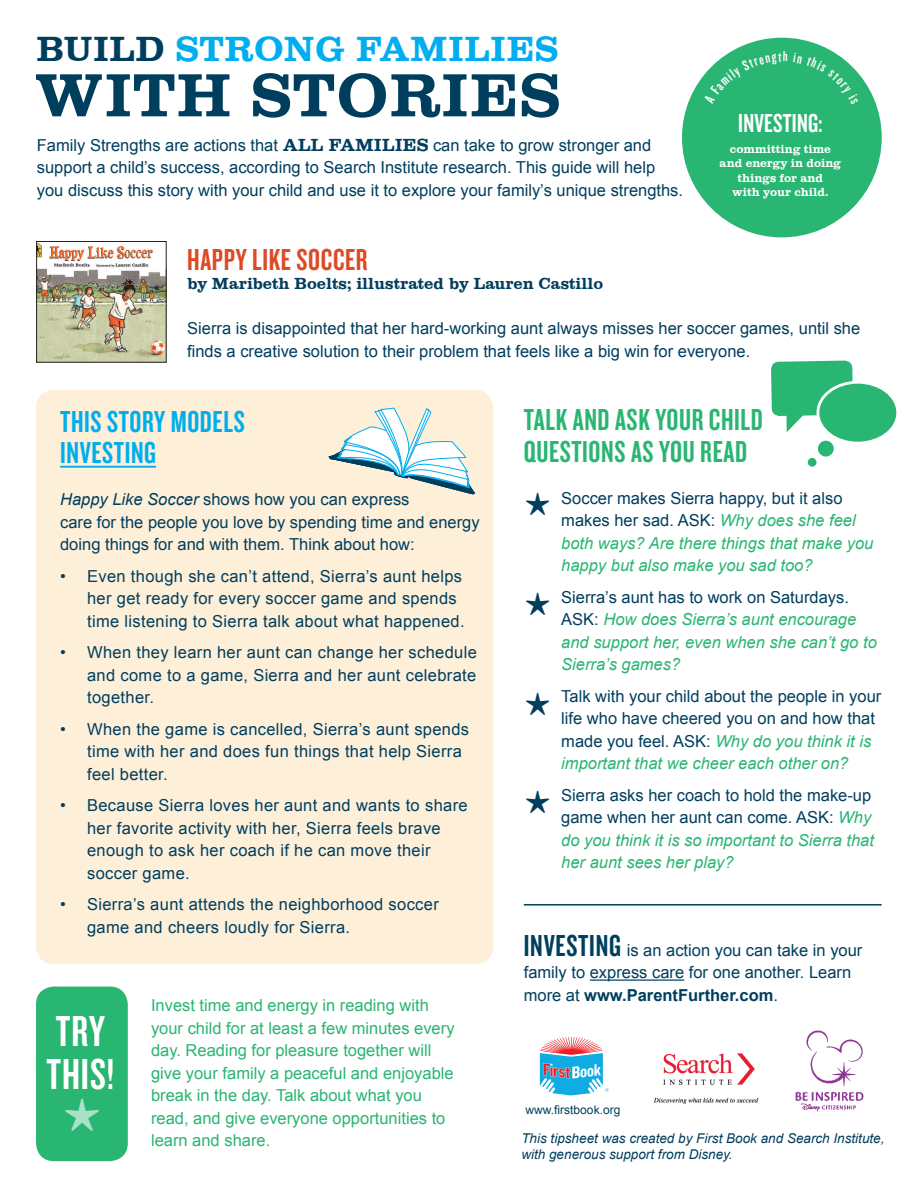
<style>
.page{position:relative;width:918px;height:1188px;background:#fff}
.page>*{position:absolute;margin:0;border:0;box-sizing:border-box;transform-origin:0 0}
.t1{font:63px "Clarendon";letter-spacing:.01em;color:#003e5e}
.t2{font:45px/43.5px "Knockout 48 Featherweight";letter-spacing:.02em;color:#fff}
.t3{font:36px "Clarendon";letter-spacing:.01em;color:#00aeef}
.t4{font:31.5px "Knockout 48 Featherweight";letter-spacing:.02em;color:#29b572}
.t5{font:31.5px "Knockout 48 Featherweight";letter-spacing:.02em;color:#00aeef}
.t6{font:31.5px "Knockout 48 Featherweight";letter-spacing:.02em;color:#dc4a26}
.t7{font:27px "Knockout 48 Featherweight";letter-spacing:.01em;color:#fff}
.t8{font:16.5px/22.5px "Arial";color:#003e5e}
.t9{font:16.5px/22.5px "Arial";letter-spacing:.02em;color:#003e5e}
.t10{font:italic 16.5px/22.5px "Arial";color:#29b572}
.t11{font:16.5px/22.5px "Arial";color:#29b572}
.t12{font:16.5px "Clarendon";color:#003e5e}
.t13{font:italic 13.5px/16.2px "Arial";color:#003e5e}
.t14{font:12px "Clarendon";color:#fff}
.t15{font:12px "Arial";color:#003e5e}
.s1{color:#003e5e}
.s2{font-family:"Clarendon";font-size:18px}
.s3{font-style:italic}
.s4{font-style:normal;color:#003e5e}
.s5{font-style:italic;color:#29b572}
.s6{font-family:"Knockout 48 Featherweight";font-size:31.5px}
.s7{font-weight:700}
</style>
<div class="page">
<svg style="left:539px;top:1037px;width:70px;height:59px"></svg>
<img style="left:653px;top:1053px;width:106px;height:51px">
<img style="left:795px;top:1030px;width:69px;height:82px">
<div style="left:682px;top:38px;width:200px;height:199px;background:#29b572;border-radius:50%"></div>
<div style="left:36px;top:987px;width:92px;height:174px;background:#29b572;border-radius:18px"></div>
<div style="left:36px;top:390px;width:457px;height:574px;background:#feefd9;border-radius:18px"></div>
<img style="left:38px;top:243px;width:127px;height:118px">
<div style="left:36px;top:241px;width:131px;height:122px;border:1px solid #231f20"></div>
<hr style="left:60px;top:466px;width:96px;height:2px;background:#00aeef">
<hr style="left:590px;top:979px;width:94px;height:2px;background:#003e5e">
<hr style="left:524px;top:904px;width:358px;height:2px;background:#003e5e">
<svg style="left:771px;top:360px;width:82px;height:72px"></svg>
<div style="left:818px;top:441px;width:16px;height:16px;background:#29b572;border-radius:50%"></div>
<div style="left:808px;top:458px;width:9px;height:9px;background:#29b572;border-radius:50%"></div>
<div style="left:818px;top:382px;width:80px;height:61px;background:#29b572;border-radius:50%"></div>
<div style="left:817px;top:381px;width:82px;height:63px;border:3px solid #fff;border-radius:50%"></div>
<svg style="left:328px;top:408px;width:147px;height:87px"></svg>
<svg style="left:704px;top:51px;width:154px;height:24px"></svg>
<h3 class="t3" style="left:36px;top:29px;width:524px"><span class="s1">BUILD</span> STRONG FAMILIES</h3>
<h1 class="t1" style="left:36px;top:60px;width:526px">WITH STORIES</h1>
<p class="t8" style="left:37px;top:134px;width:648px">Family Strengths are actions that <span class="s2">ALL FAMILIES</span> can take to grow stronger and support a child’s success, according to Search Institute research. This guide will help you discuss this story with your child and use it to explore your family’s unique strengths.</p>
<p class="t7" style="left:738px;top:106px;width:86px">INVESTING:</p>
<p class="t14" style="left:730px;top:142px;width:102px">committing time</p>
<p class="t14" style="left:720px;top:156px;width:123px">and energy in doing</p>
<p class="t14" style="left:737px;top:171px;width:87px">things for and</p>
<p class="t14" style="left:732px;top:185px;width:98px">with your child.</p>
<p class="t6" style="left:187px;top:240px;width:182px">HAPPY LIKE SOCCER</p>
<p class="t12" style="left:187px;top:275px;width:418px">by Maribeth Boelts; illustrated by Lauren Castillo</p>
<p class="t8" style="left:187px;top:318px;width:675px">Sierra is disappointed that her hard-working aunt always misses her soccer games, until she finds a creative solution to their problem that feels like a big win for everyone.</p>
<p class="t5" style="left:60px;top:402px;width:186px">THIS STORY MODELS</p>
<p class="t5" style="left:60px;top:434px;width:97px">INVESTING</p>
<p class="t8" style="left:60px;top:489px;width:351px"><span class="s3">Happy Like Soccer</span> shows how you can express</p>
<p class="t8" style="left:60px;top:511px;width:421px">care for the people you love by spending time and energy doing things for and with them. Think about how:</p>
<p class="t9" style="left:87px;top:565px;width:379px;text-indent:-27px">• Even though she can’t attend, Sierra’s aunt helps her get ready for every soccer game and spends time listening to Sierra talk about what happened.</p>
<p class="t8" style="left:87px;top:642px;width:391px;text-align:justify;text-indent:-27px">• When they learn her aunt can change her schedule and come to a game, Sierra and her aunt celebrate together.</p>
<p class="t9" style="left:87px;top:718px;width:384px;text-indent:-27px">• When the game is cancelled, Sierra’s aunt spends time with her and does fun things that help Sierra feel better.</p>
<p class="t9" style="left:87px;top:795px;width:382px;text-indent:-27px">• Because Sierra loves her aunt and wants to share her favorite activity with her, Sierra feels brave enough to ask her coach if he can move their soccer game.</p>
<p class="t9" style="left:87px;top:894px;width:353px;text-indent:-27px">• Sierra’s aunt attends the neighborhood soccer game and cheers loudly for Sierra.</p>
<p class="t2" style="left:47px;top:1008px;width:69px">TRY<br>THIS!</p>
<p class="t11" style="left:151px;top:994px;width:305px">Invest time and energy in reading with your child for at least a few minutes every day. Reading for pleasure together will give your family a peaceful and enjoyable break in the day. Talk about what you read, and give everyone opportunities to learn and share.</p>
<p class="t4" style="left:524px;top:401px;width:241px">TALK AND ASK YOUR CHILD</p>
<p class="t4" style="left:524px;top:432px;width:225px">QUESTIONS AS YOU READ</p>
<p class="t10" style="left:561px;top:487px;width:314px"><span class="s4">Soccer makes Sierra happy, but it also makes her sad. ASK:</span> Why does she feel both ways? Are there things that make you happy but also make you sad too?</p>
<p class="t10" style="left:561px;top:586px;width:317px"><span class="s4">Sierra’s aunt has to work on Saturdays.<br>ASK:</span> How does Sierra’s aunt encourage and support her, even when she can’t go to Sierra’s games?</p>
<p class="t8" style="left:561px;top:685px;width:322px">Talk with your child about the people in your life who have cheered you on and how that made you feel. ASK: <span class="s5">Why do you think it is important that we cheer each other on?</span></p>
<p class="t8" style="left:561px;top:784px;width:314px">Sierra asks her coach to hold the make-up game when her aunt can come. ASK: <span class="s5">Why do you think it is so important to Sierra that her aunt sees her play?</span></p>
<p class="t8" style="left:524px;top:939px;width:340px"><span class="s6">INVESTING</span> is an action you can take in your family to express care for one another. Learn more at <span class="s7">www.ParentFurther.com</span>.</p>
<p class="t15" style="left:526px;top:1102px;width:96px">www.firstbook.org</p>
<p class="t13" style="left:521px;top:1130px;width:365px">This tipsheet was created by First Book and Search Institute, with generous support from Disney.</p>
</div>
